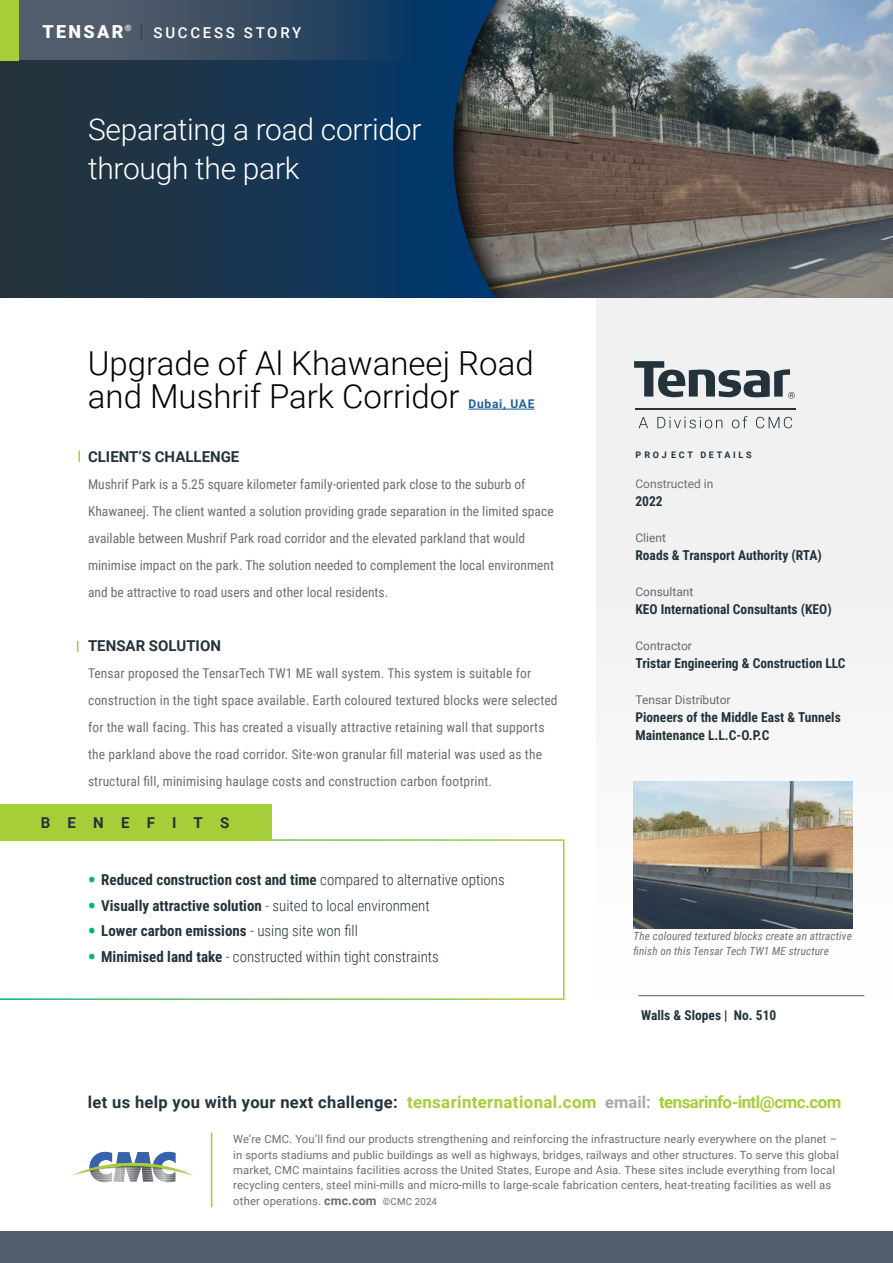
<style>
.page{position:relative;width:893px;height:1263px;background:#fff}
.page>*{position:absolute;margin:0;border:0;box-sizing:border-box;transform-origin:0 0}
.t1{font:300 33px/33px "Roboto";color:#000}
.t2{font:300 30px/39px "Roboto";letter-spacing:-.01em;color:#fff}
.t3{font:700 16.8px "Roboto";letter-spacing:.02em;color:#a6ce39}
.t4{font:700 15px "Roboto Condensed";color:#24333b}
.t5{font:300 15px "Roboto Condensed";color:#24333b}
.t6{font:700 15px "Roboto";color:#24333b}
.t7{font:500 15px "Roboto";letter-spacing:.18em;color:#fff}
.t8{font:700 15px "Roboto";letter-spacing:1.15em;color:#24333b}
.t9{font:13.5px/27px "Roboto Condensed";color:#6d6e71}
.t10{font:700 13.5px/18px "Roboto Condensed";color:#24333b}
.t11{font:12px "Roboto";color:#65686e}
.t12{font:12px "Roboto";color:#6d6e71}
.t13{font:11.25px/15.5px "Roboto";letter-spacing:.015em;color:#6d6e71}
.t14{font:italic 11.25px/15px "Roboto Condensed";letter-spacing:.01em;color:#6d6e71}
.t15{font:700 9px "Roboto";letter-spacing:.3em;color:#24333b}
.s1{font-weight:900;font-size:18px}
.s2{font-weight:300;font-size:18px;color:#24333b}
.s3{font-weight:700;font-size:12px;color:#215e9e}
.s4{font-size:22.5px;color:#00b37d}
.s5{font-weight:300}
.s6{font-weight:700;font-size:22.5px;color:#00b37d}
.s7{font-weight:700}
.s8{font-size:16.5px;color:#24333b}
.s9{font-size:16.5px;color:#a7a9ac}
.s10{font-weight:700;font-size:12.3px}
.s11{font-size:9.75px}
</style>
<div class="page">
<img style="left:536px;top:0;width:357px;height:298px">
<svg style="left:498px;top:0;width:38px;height:298px;background:#68635e"></svg>
<svg style="left:0;top:60px;width:498px;height:238px;background:#1a364e"></svg>
<svg style="left:18px;top:0;width:480px;height:60px;background:#304a63"></svg>
<hr style="left:469px;top:409px;width:65px;height:1px;background:#215e9e">
<div style="left:0;top:0;width:18px;height:60px;background:#a6ce39"></div>
<div style="left:0;top:1231px;width:893px;height:32px;background:#515d6d"></div>
<svg style="left:0;top:839px;width:564px;height:161px"></svg>
<div style="left:0;top:804px;width:271px;height:37px;background:#a6ce39"></div>
<svg style="left:78px;top:451px;width:2px;height:11px"></svg>
<hr style="left:211px;top:1132px;width:1px;height:75px;background:#a6ce39">
<svg style="left:72px;top:1152px;width:122px;height:31px"></svg>
<div style="left:595px;top:299px;width:298px;height:701px;background:#f1f1f2"></div>
<svg style="left:634px;top:361px;width:161px;height:38px"></svg>
<hr style="left:635px;top:408px;width:161px;height:1px;background:#24333b">
<svg style="left:639px;top:417px;width:9px;height:11px"></svg>
<svg style="left:657px;top:417px;width:65px;height:11px"></svg>
<svg style="left:732px;top:416px;width:15px;height:12px"></svg>
<svg style="left:756px;top:417px;width:36px;height:11px"></svg>
<hr style="left:638px;top:995px;width:226px;height:1px;background:#515d6d">
<img style="left:634px;top:781px;width:219px;height:147px">
<p class="t7" style="left:43px;top:22px;width:260px"><span class="s1">TENSAR</span><sup>®</sup> <span class="s2">|</span> SUCCESS STORY</p>
<h2 class="t2" style="left:88px;top:109px;width:335px">Separating a road corridor through the park</h2>
<h1 class="t1" style="left:88px;top:346px;width:448px">Upgrade of Al Khawaneej Road and Mushrif Park Corridor <span class="s3">Dubai, UAE</span></h1>
<p class="t6" style="left:88px;top:446px;width:153px">CLIENT’S CHALLENGE</p>
<p class="t9" style="left:88px;top:470px;width:468px">Mushrif Park is a 5.25 square kilometer family-oriented park close to the suburb of Khawaneej. The client wanted a solution providing grade separation in the limited space available between Mushrif Park road corridor and the elevated parkland that would minimise impact on the park. The solution needed to complement the local environment and be attractive to road users and other local residents.</p>
<p class="t6" style="left:88px;top:635px;width:134px">TENSAR SOLUTION</p>
<p class="t9" style="left:88px;top:659px;width:471px">Tensar proposed the TensarTech TW1 ME wall system. This system is suitable for construction in the tight space available. Earth coloured textured blocks were selected for the wall facing. This has created a visually attractive retaining wall that supports the parkland above the road corridor. Site-won granular fill material was used as the structural fill, minimising haulage costs and construction carbon footprint.</p>
<p class="t8" style="left:41px;top:812px;width:190px">BENEFITS</p>
<p class="t4" style="left:88px;top:869px;width:418px"><span class="s4">•</span> Reduced construction cost and time <span class="s5">compared to alternative options</span></p>
<p class="t4" style="left:88px;top:895px;width:343px"><span class="s4">•</span> Visually attractive solution <span class="s5">- suited to local environment</span></p>
<p class="t4" style="left:88px;top:920px;width:271px"><span class="s4">•</span> Lower carbon emissions <span class="s5">- using site won fill</span></p>
<p class="t5" style="left:88px;top:946px;width:353px"><span class="s6">•</span> <span class="s7">Minimised land take</span> - constructed within tight constraints</p>
<p class="t15" style="left:635px;top:448px;width:118px">PROJ ECT DETAILS</p>
<p class="t12" style="left:635px;top:475px;width:79px">Constructed in</p>
<p class="t10" style="left:635px;top:491px;width:29px">2022</p>
<p class="t11" style="left:635px;top:529px;width:32px">Client</p>
<p class="t10" style="left:635px;top:545px;width:188px">Roads &amp; Transport Authority (RTA)</p>
<p class="t11" style="left:635px;top:583px;width:59px">Consultant</p>
<p class="t10" style="left:635px;top:599px;width:198px">KEO International Consultants (KEO)</p>
<p class="t11" style="left:635px;top:637px;width:58px">Contractor</p>
<p class="t10" style="left:635px;top:653px;width:212px">Tristar Engineering &amp; Construction LLC</p>
<p class="t11" style="left:635px;top:691px;width:97px">Tensar Distributor</p>
<p class="t10" style="left:635px;top:707px;width:207px">Pioneers of the Middle East &amp; Tunnels<br>Maintenance L.L.C-O.P.C</p>
<p class="t14" style="left:634px;top:928px;width:220px">The coloured textured blocks create an attractive finish on this Tensar Tech TW1 ME structure</p>
<p class="t10" style="left:641px;top:1006px;width:137px">Walls &amp; Slopes | No. 510</p>
<p class="t3" style="left:88px;top:1090px;width:755px"><span class="s8">let us help you with your next challenge:</span> tensarinternational.com <span class="s9">email:</span> tensarinfo-intl@cmc.com</p>
<p class="t13" style="left:233px;top:1131px;width:607px">We’re CMC. You’ll find our products strengthening and reinforcing the infrastructure nearly everywhere on the planet – in sports stadiums and public buildings as well as highways, bridges, railways and other structures. To serve this global market, CMC maintains facilities across the United States, Europe and Asia. These sites include everything from local recycling centers, steel mini-mills and micro-mills to large-scale fabrication centers, heat-treating facilities as well as other operations. <span class="s10">cmc.com</span> <span class="s11">©CMC 2024</span></p>
</div>
